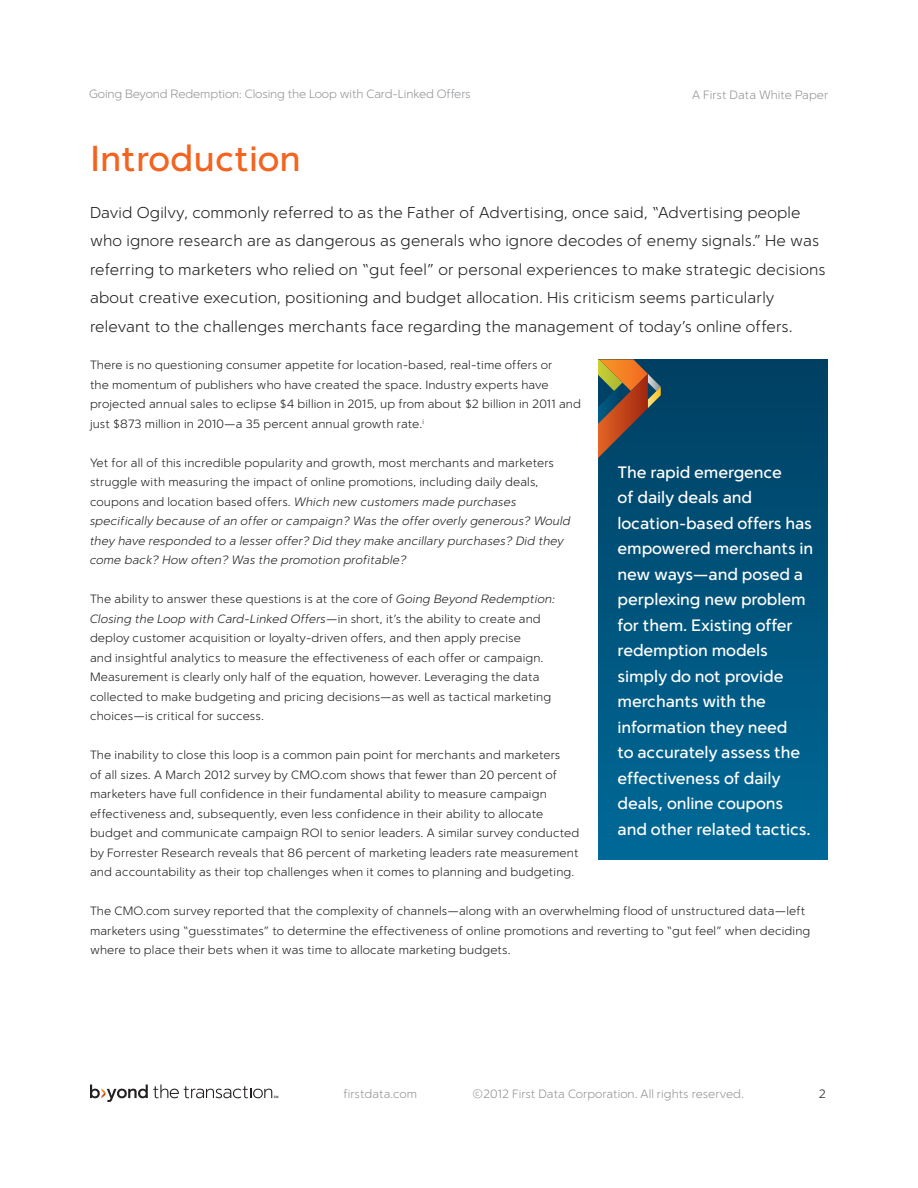
<style>
.page{position:relative;width:918px;height:1188px;background:#fff}
.page>*{position:absolute;margin:0;border:0;box-sizing:border-box;transform-origin:0 0}
.t1{font:500 36px "Simple Sans";color:#f36421}
.t2{font:500 16.5px/25.5px "Simple Sans";letter-spacing:-.01em;color:#fff}
.t3{font:300 15.75px/28.5px "Simple Sans";letter-spacing:.01em;color:#231f20}
.t4{font:300 12px/19.5px "Simple Sans";letter-spacing:.01em;color:#231f20}
.t5{font:italic 300 12px/19.5px "Simple Sans";letter-spacing:.01em;color:#231f20}
.t6{font:300 12px "Simple Sans";letter-spacing:-.01em;color:#939598}
.s1{font-style:normal}
.s2{font-style:italic}
</style>
<div class="page">
<svg style="left:90px;top:1085px;width:188px;height:17px"></svg>
<div style="left:598px;top:360px;width:230px;height:500px;background:linear-gradient(to bottom,#003f62,#006998)"></div>
<svg style="left:598px;top:359px;width:63px;height:99px;background:#645749"></svg>
<p class="t6" style="left:89px;top:87px;width:383px">Going Beyond Redemption: Closing the Loop with Card-Linked Offers</p>
<p class="t6" style="left:692px;top:88px;width:138px">A First Data White Paper</p>
<p class="t1" style="left:90px;top:137px;width:212px">Introduction</p>
<p class="t3" style="left:90px;top:198px;width:737px">David Ogilvy, commonly referred to as the Father of Advertising, once said, “Advertising people who ignore research are as dangerous as generals who ignore decodes of enemy signals.” He was referring to marketers who relied on “gut feel” or personal experiences to make strategic decisions about creative execution, positioning and budget allocation. His criticism seems particularly relevant to the challenges merchants face regarding the management of today’s online offers.</p>
<p class="t4" style="left:90px;top:355px;width:492px">There is no questioning consumer appetite for location-based, real-time offers or<br>the momentum of publishers who have created the space. Industry experts have projected annual sales to eclipse $4 billion in 2015, up from about $2 billion in 2011 and just $873 million in 2010—a 35 percent annual growth rate.<sup>i</sup></p>
<p class="t5" style="left:90px;top:452px;width:482px"><span class="s1">Yet for all of this incredible popularity and growth, most merchants and marketers struggle with measuring the impact of online promotions, including daily deals, coupons and location based offers.</span> Which new customers made purchases specifically because of an offer or campaign? Was the offer overly generous? Would they have responded to a lesser offer? Did they make ancillary purchases? Did they come back? How often? Was the promotion profitable?</p>
<p class="t4" style="left:90px;top:589px;width:467px">The ability to answer these questions is at the core of <span class="s2">Going Beyond Redemption:<br>Closing the Loop with Card-Linked Offers</span>—in short, it’s the ability to create and deploy customer acquisition or loyalty-driven offers, and then apply precise<br>and insightful analytics to measure the effectiveness of each offer or campaign.<br>Measurement is clearly only half of the equation, however. Leveraging the data collected to make budgeting and pricing decisions—as well as tactical marketing choices—is critical for success.</p>
<p class="t4" style="left:90px;top:745px;width:491px">The inability to close this loop is a common pain point for merchants and marketers<br>of all sizes. A March 2012 survey by CMO.com shows that fewer than 20 percent of marketers have full confidence in their fundamental ability to measure campaign effectiveness and, subsequently, even less confidence in their ability to allocate budget and communicate campaign ROI to senior leaders. A similar survey conducted by Forrester Research reveals that 86 percent of marketing leaders rate measurement and accountability as their top challenges when it comes to planning and budgeting.</p>
<p class="t4" style="left:90px;top:901px;width:722px">The CMO.com survey reported that the complexity of channels—along with an overwhelming flood of unstructured data—left marketers using “guesstimates” to determine the effectiveness of online promotions and reverting to “gut feel” when deciding where to place their bets when it was time to allocate marketing budgets.</p>
<p class="t2" style="left:618px;top:459px;width:197px">The rapid emergence<br>of daily deals and location-based offers has empowered merchants in new ways—and posed a perplexing new problem for them. Existing offer redemption models simply do not provide merchants with the information they need<br>to accurately assess the effectiveness of daily deals, online coupons and other related tactics.</p>
<p class="t6" style="left:344px;top:1087px;width:75px">firstdata.com</p>
<p class="t6" style="left:473px;top:1087px;width:273px">©2012 First Data Corporation. All rights reserved.</p>
<p class="t4" style="left:819px;top:1084px;width:9px">2</p>
</div>
